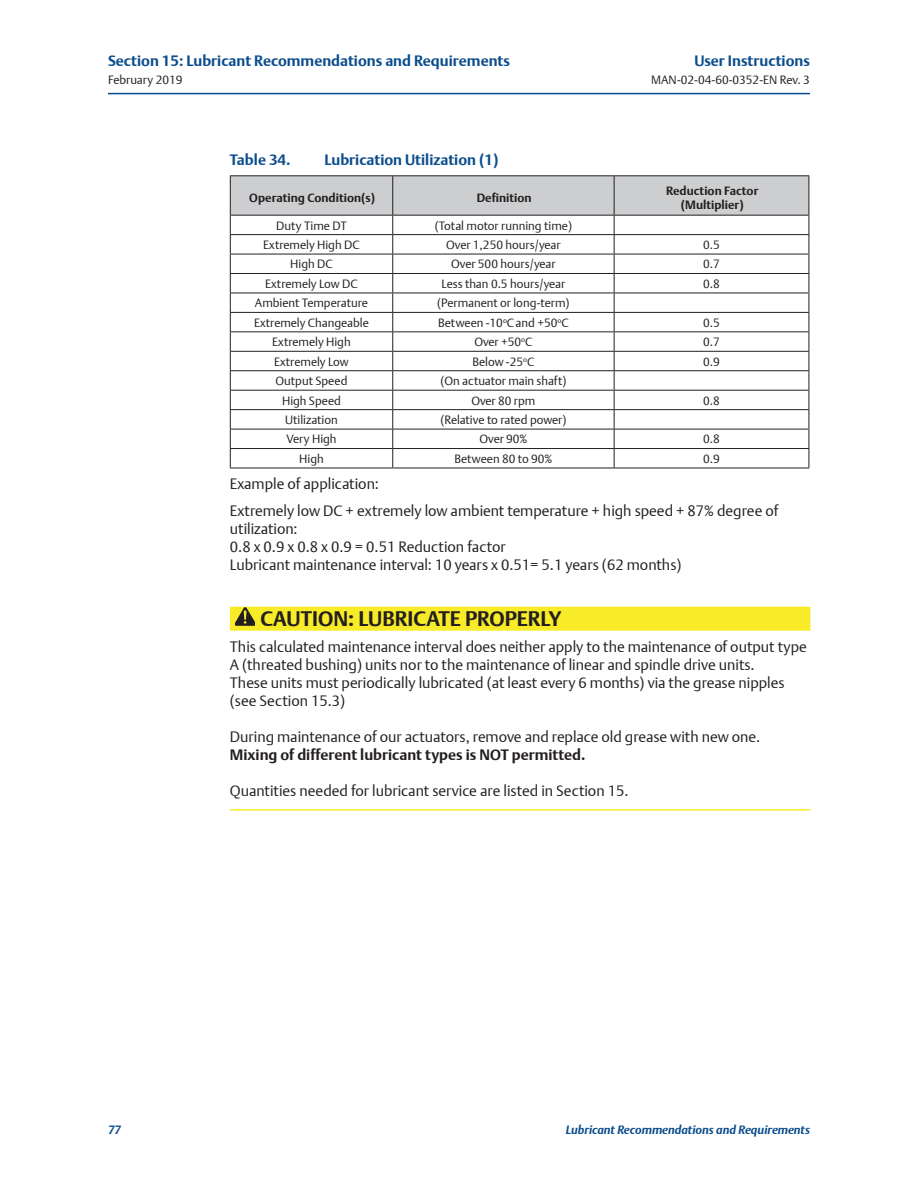
<style>
.page{position:relative;width:918px;height:1188px;background:#fff}
.page>*{position:absolute;margin:0;border:0;box-sizing:border-box;transform-origin:0 0}
._06_Caution{font:700 21px "DTL Argo T";color:#231f20}
._06_Caution_text{font:300 15px/18px "DTL Argo T";color:#231f20}
._01_Body_text{font:15px/18px "DTL Argo T Light";color:#231f20}
.t1{font:700 15px "DTL Argo T";color:#0b4c8c}
._05_Tabel_Cell_body{font:12px "DTL Argo T Light";color:#231f20}
._05_Tabel_column_hea{font:700 12px/14.4px "DTL Argo T";color:#231f20;text-align:center}
.t2{font:italic 700 12px "DTL Argo T";color:#0b4c8c}
.s1{font-weight:700}
</style>
<div class="page">
<hr style="left:108px;top:93px;width:702px;height:1px;background:#0b4c8c">
<div style="left:230px;top:607px;width:580px;height:24px;background:#f8eb28"></div>
<hr style="left:230px;top:809px;width:580px;height:2px;background:#f8eb28">
<hr style="left:230px;top:175px;width:163px;height:1px;background:#231f20">
<hr style="left:393px;top:175px;width:221px;height:1px;background:#231f20">
<hr style="left:614px;top:175px;width:195px;height:1px;background:#231f20">
<svg style="left:230px;top:176px;width:580px;height:292px"></svg>
<hr style="left:230px;top:468px;width:163px;height:1px;background:#231f20">
<hr style="left:393px;top:468px;width:221px;height:1px;background:#231f20">
<hr style="left:614px;top:468px;width:195px;height:1px;background:#231f20">
<svg style="left:236px;top:607px;width:19px;height:19px"></svg>
<p class="t1" style="left:108px;top:51px;width:404px">Section 15: Lubricant Recommendations and Requirements</p>
<p class="t1" style="left:694px;top:51px;width:117px">User Instructions</p>
<p class="_05_Tabel_Cell_body" style="left:108px;top:72px;width:76px">February 2019</p>
<p class="_05_Tabel_Cell_body" style="left:651px;top:72px;width:160px">MAN-02-04-60-0352-EN Rev. 3</p>
<p class="t1" style="left:230px;top:151px;width:62px">Table 34.</p>
<p class="t1" style="left:324px;top:151px;width:176px">Lubrication Utilization (1)</p>
<p class="_05_Tabel_column_hea" style="left:249px;top:190px;width:127px">Operating Condition(s)</p>
<p class="_05_Tabel_column_hea" style="left:477px;top:190px;width:56px">Definition</p>
<p class="_05_Tabel_column_hea" style="left:666px;top:183px;width:94px">Reduction Factor (Multiplier)</p>
<p class="_05_Tabel_Cell_body" style="left:276px;top:218px;width:72px">Duty Time DT</p>
<p class="_05_Tabel_Cell_body" style="left:435px;top:218px;width:139px">(Total motor running time)</p>
<p class="_05_Tabel_Cell_body" style="left:263px;top:238px;width:98px">Extremely High DC</p>
<p class="_05_Tabel_Cell_body" style="left:446px;top:238px;width:116px">Over 1,250 hours/year</p>
<p class="_05_Tabel_Cell_body" style="left:703px;top:238px;width:18px">0.5</p>
<p class="_05_Tabel_Cell_body" style="left:290px;top:257px;width:44px">High DC</p>
<p class="_05_Tabel_Cell_body" style="left:451px;top:257px;width:106px">Over 500 hours/year</p>
<p class="_05_Tabel_Cell_body" style="left:703px;top:257px;width:18px">0.7</p>
<p class="_05_Tabel_Cell_body" style="left:265px;top:276px;width:94px">Extremely Low DC</p>
<p class="_05_Tabel_Cell_body" style="left:442px;top:276px;width:125px">Less than 0.5 hours/year</p>
<p class="_05_Tabel_Cell_body" style="left:703px;top:276px;width:18px">0.8</p>
<p class="_05_Tabel_Cell_body" style="left:255px;top:296px;width:115px">Ambient Temperature</p>
<p class="_05_Tabel_Cell_body" style="left:437px;top:296px;width:134px">(Permanent or long-term)</p>
<p class="_05_Tabel_Cell_body" style="left:254px;top:315px;width:116px">Extremely Changeable</p>
<p class="_05_Tabel_Cell_body" style="left:438px;top:315px;width:132px">Between -10<sup>o</sup>Cand +50<sup>o</sup>C</p>
<p class="_05_Tabel_Cell_body" style="left:703px;top:315px;width:18px">0.5</p>
<p class="_05_Tabel_Cell_body" style="left:272px;top:335px;width:80px">Extremely High</p>
<p class="_05_Tabel_Cell_body" style="left:474px;top:335px;width:60px">Over +50<sup>o</sup>C</p>
<p class="_05_Tabel_Cell_body" style="left:703px;top:335px;width:18px">0.7</p>
<p class="_05_Tabel_Cell_body" style="left:274px;top:354px;width:76px">Extremely Low</p>
<p class="_05_Tabel_Cell_body" style="left:472px;top:354px;width:63px">Below -25<sup>o</sup>C</p>
<p class="_05_Tabel_Cell_body" style="left:703px;top:354px;width:18px">0.9</p>
<p class="_05_Tabel_Cell_body" style="left:276px;top:374px;width:73px">Output Speed</p>
<p class="_05_Tabel_Cell_body" style="left:440px;top:374px;width:128px">(On actuator main shaft)</p>
<p class="_05_Tabel_Cell_body" style="left:282px;top:393px;width:60px">High Speed</p>
<p class="_05_Tabel_Cell_body" style="left:471px;top:393px;width:66px">Over 80 rpm</p>
<p class="_05_Tabel_Cell_body" style="left:703px;top:393px;width:18px">0.8</p>
<p class="_05_Tabel_Cell_body" style="left:285px;top:413px;width:54px">Utilization</p>
<p class="_05_Tabel_Cell_body" style="left:440px;top:413px;width:128px">(Relative to rated power)</p>
<p class="_05_Tabel_Cell_body" style="left:286px;top:432px;width:52px">Very High</p>
<p class="_05_Tabel_Cell_body" style="left:479px;top:432px;width:50px">Over 90%</p>
<p class="_05_Tabel_Cell_body" style="left:703px;top:432px;width:18px">0.8</p>
<p class="_05_Tabel_Cell_body" style="left:299px;top:451px;width:26px">High</p>
<p class="_05_Tabel_Cell_body" style="left:454px;top:451px;width:99px">Between 80 to 90%</p>
<p class="_05_Tabel_Cell_body" style="left:703px;top:451px;width:18px">0.9</p>
<p class="_01_Body_text" style="left:230px;top:475px;width:150px">Example of application:</p>
<p class="_01_Body_text" style="left:230px;top:502px;width:550px">Extremely low DC + extremely low ambient temperature + high speed + 87% degree of utilization:<br>0.8 x 0.9 x 0.8 x 0.9 = 0.51 Reduction factor<br>Lubricant maintenance interval: 10 years x 0.51= 5.1 years (62 months)</p>
<p class="_06_Caution" style="left:260px;top:606px;width:302px">CAUTION: LUBRICATE PROPERLY</p>
<p class="_06_Caution_text" style="left:230px;top:638px;width:579px">This calculated maintenance interval does neither apply to the maintenance of output type A (threated bushing) units nor to the maintenance of linear and spindle drive units.<br>These units must periodically lubricated (at least every 6 months) via the grease nipples (see Section 15.3)</p>
<p class="_06_Caution_text" style="left:230px;top:728px;width:532px">During maintenance of our actuators, remove and replace old grease with new one.<br><span class="s1">Mixing of different lubricant types is NOT permitted.</span></p>
<p class="_06_Caution_text" style="left:230px;top:782px;width:400px">Quantities needed for lubricant service are listed in Section 15.</p>
<p class="t2" style="left:108px;top:1123px;width:14px">77</p>
<p class="t2" style="left:566px;top:1123px;width:246px">Lubricant Recommendations and Requirements</p>
</div>
